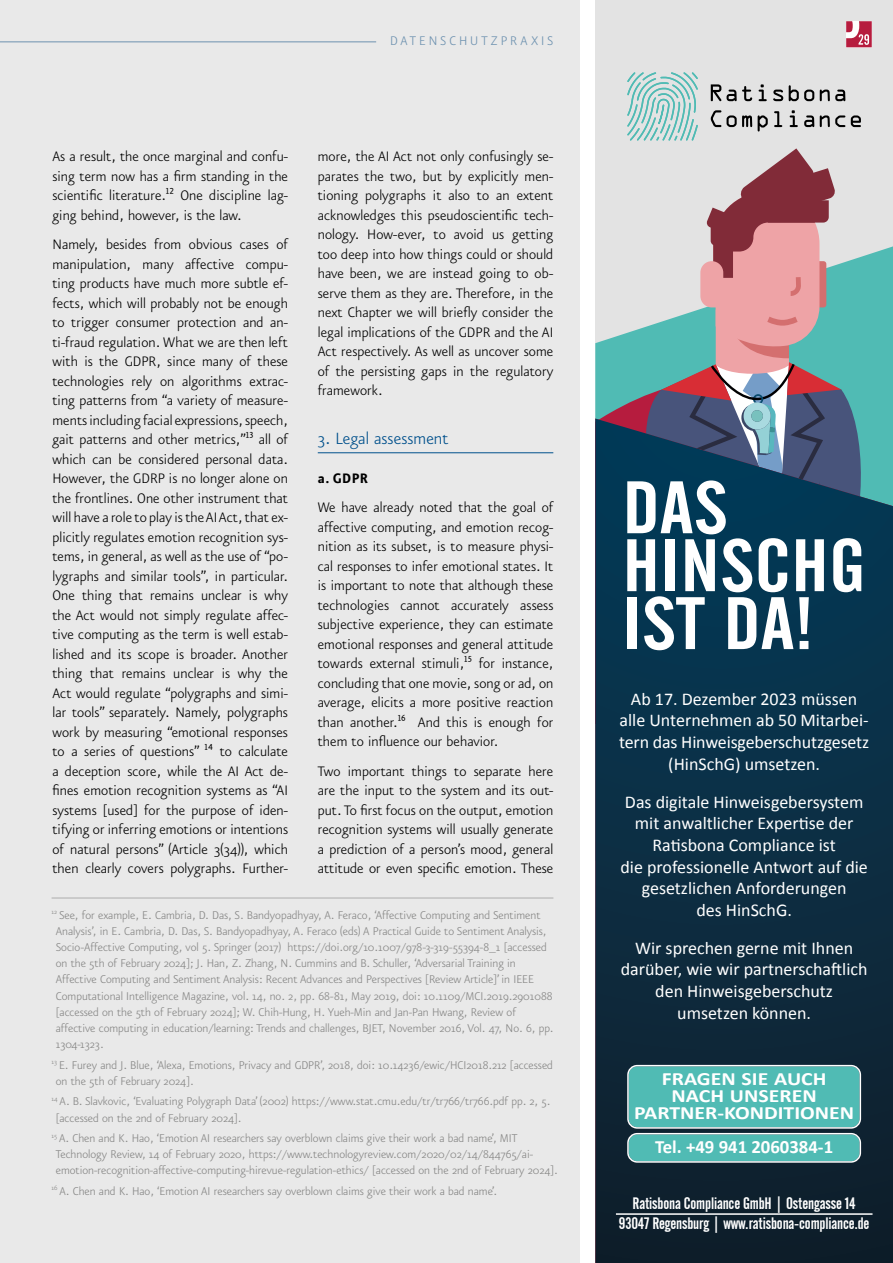
<style>
.page{position:relative;width:893px;height:1263px;background:#fff}
.page>*{position:absolute;margin:0;border:0;box-sizing:border-box;transform-origin:0 0}
.t1{font:73.5px/57.9px "Alternate Gothic No 2 BT";letter-spacing:.01em;color:#fff;scale:1.16 1}
.t2{font:300 19.5px "Eureka Sans Pro";letter-spacing:.005em;color:#00508c}
.t3{font:700 18.75px/17.1px "Calibri";color:#fff;text-align:center;scale:1.16 1}
.t4{font:700 18.75px "Calibri";color:#fff}
.t5{font:18px/21.6px "Calibri";color:#fff;text-align:center}
.t6{font:300 16.5px/19.5px "Eureka Sans Pro";letter-spacing:.005em;color:#000;text-align:justify}
.t7{font:16.5px/19.8px "Alternate Gothic No 2 BT";letter-spacing:-.01em;color:#fff;text-align:center}
.t8{font:700 16.5px "Eureka Sans";color:#000}
.t9{font:300 15px "Eureka Sans";letter-spacing:.2em;color:#6e92b0}
.t10{font:300 13.5px/16.2px "Eureka Sans Pro";color:#878786}
</style>
<div class="page">
<div style="left:0;top:0;width:579px;height:1263px;background:#e9e9e9"></div>
<div style="left:595px;top:0;width:298px;height:1019px;background:#e3e3e3"></div>
<svg style="left:595px;top:246px;width:298px;height:173px;fill:#50bbb4"></svg>
<svg style="left:634px;top:148px;width:227px;height:271px"></svg>
<svg style="left:595px;top:419px;width:298px;height:844px;background:#0e3147"></svg>
<hr style="left:616px;top:1213px;width:256px;height:2px;background:#fff">
<svg style="left:627px;top:1065px;width:234px;height:98px;background:#57b5b0"></svg>
<svg style="left:846px;top:21px;width:26px;height:26px"></svg>
<svg style="left:627px;top:72px;width:71px;height:69px"></svg>
<svg style="left:711px;top:84px;width:10px;height:17px"></svg>
<svg style="left:727px;top:86px;width:25px;height:15px"></svg>
<svg style="left:759px;top:84px;width:8px;height:17px"></svg>
<svg style="left:773px;top:90px;width:10px;height:11px"></svg>
<svg style="left:789px;top:85px;width:25px;height:16px"></svg>
<svg style="left:820px;top:90px;width:25px;height:11px"></svg>
<svg style="left:711px;top:110px;width:41px;height:17px"></svg>
<svg style="left:758px;top:115px;width:10px;height:16px"></svg>
<svg style="left:774px;top:111px;width:8px;height:16px"></svg>
<svg style="left:790px;top:110px;width:8px;height:17px"></svg>
<svg style="left:804px;top:115px;width:10px;height:12px"></svg>
<svg style="left:820px;top:115px;width:25px;height:12px"></svg>
<svg style="left:851px;top:115px;width:10px;height:12px"></svg>
<hr style="left:318px;top:452px;width:235px;height:1px;background:#00508c">
<hr style="left:0;top:42px;width:376px;height:1px;background:#6e92b0">
<hr style="left:52px;top:898px;width:501px;height:1px;background:#878786">
<p class="t9" style="left:390px;top:34px;width:165px">DATENSCHUTZPRAXIS</p>
<p class="t6" style="left:52px;top:147px;width:237px">As a result, the once marginal and confu&shy;sing term now has a firm standing in the scientific literature.¹² One discipline lag&shy;ging behind, however, is the law.</p>
<p class="t6" style="left:52px;top:235px;width:237px">Namely, besides from obvious cases of manipulation, many affective compu&shy;ting products have much more subtle ef&shy;fects, which will probably not be enough to trigger consumer protection and an&shy;ti-fraud regulation. What we are then left with is the GDPR, since many of these technologies rely on algorithms extrac&shy;ting patterns from “a variety of measure&shy;ments including facial expressions, speech, gait patterns and other metrics,”¹³ all of which can be considered personal data.<br>However, the GDRP is no longer alone on the frontlines. One other instrument that will have a role to play is the AI Act, that ex&shy;plicitly regulates emotion recognition sys&shy;tems, in general, as well as the use of “po&shy;lygraphs and similar tools”, in particular.<br>One thing that remains unclear is why the Act would not simply regulate affec&shy;tive computing as the term is well estab&shy;lished and its scope is broader. Another thing that remains unclear is why the Act would regulate “polygraphs and simi&shy;lar tools” separately. Namely, polygraphs work by measuring “emotional responses to a series of questions” ¹⁴ to calculate a deception score, while the AI Act de&shy;fines emotion recognition systems as “AI systems [used] for the purpose of iden&shy;tifying or inferring emotions or intentions of natural persons” (Article 3(34)), which then clearly covers polygraphs. Further-</p>
<p class="t6" style="left:318px;top:147px;width:237px">more, the AI Act not only confusingly se&shy;parates the two, but by explicitly men&shy;tioning polygraphs it also to an extent acknowledges this pseudoscientific tech&shy;nology. How-ever, to avoid us getting too deep into how things could or should have been, we are instead going to ob&shy;serve them as they are. Therefore, in the next Chapter we will briefly consider the legal implications of the GDPR and the AI Act respectively. As well as uncover some of the persisting gaps in the regulatory framework.</p>
<p class="t2" style="left:318px;top:428px;width:132px">3. Legal assessment</p>
<p class="t8" style="left:318px;top:470px;width:52px">a. GDPR</p>
<p class="t6" style="left:318px;top:498px;width:237px">We have already noted that the goal of affective computing, and emotion recog&shy;nition as its subset, is to measure physi&shy;cal responses to infer emotional states. It is important to note that although these technologies cannot accurately assess subjective experience, they can estimate emotional responses and general attitude towards external stimuli,¹⁵ for instance, concluding that one movie, song or ad, on average, elicits a more positive reaction than another.¹⁶ And this is enough for them to influence our behavior.</p>
<p class="t6" style="left:318px;top:761px;width:237px">Two important things to separate here are the input to the system and its out&shy;put. To first focus on the output, emotion recognition systems will usually generate a prediction of a person’s mood, general attitude or even specific emotion. These</p>
<p class="t10" style="left:56px;top:907px;width:499px;text-indent:-4px"><sup>12</sup> See, for example, E. Cambria, D. Das, S. Bandyopadhyay, A. Feraco, ‘Affective Computing and Sentiment Analysis’, in E. Cambria, D. Das, S. Bandyopadhyay, A. Feraco (eds) A Practical Guide to Sentiment Analysis, Socio-Affective Computing, vol 5. Springer (2017) https://doi.org/10.1007/978-3-319-55394-8_1 [accessed on the 5th of February 2024]; J. Han, Z. Zhang, N. Cummins and B. Schuller, ‘Adversarial Training in Affective Computing and Sentiment Analysis: Recent Advances and Perspectives [Review Article]’ in IEEE Computational Intelligence Magazine, vol. 14, no. 2, pp. 68-81, May 2019, doi: 10.1109/MCI.2019.2901088 [accessed on the 5th of February 2024]; W. Chih-Hung, H. Yueh-Min and Jan-Pan Hwang, Review of affective computing in education/learning: Trends and challenges, BJET, November 2016, Vol. 47, No. 6, pp.<br>1304-1323.</p>
<p class="t10" style="left:56px;top:1057px;width:499px;text-indent:-4px"><sup>13</sup> E. Furey and J. Blue, ‘Alexa, Emotions, Privacy and GDPR’, 2018, doi: 10.14236/ewic/HCI2018.212 [accessed on the 5th of February 2024].</p>
<p class="t10" style="left:56px;top:1094px;width:496px;text-indent:-4px"><sup>14</sup> A. B. Slavkovic, ‘Evaluating Polygraph Data’ (2002) https://www.stat.cmu.edu/tr/tr766/tr766.pdf pp. 2, 5. [accessed on the 2nd of February 2024].</p>
<p class="t10" style="left:56px;top:1130px;width:504px;text-indent:-4px"><sup>15</sup> A. Chen and K. Hao, ‘Emotion AI researchers say overblown claims give their work a bad name’, MIT<br>Technology Review, 14 of February 2020, https://www.technologyreview.com/2020/02/14/844765/ai&shy;emotion-recognition-affective-computing-hirevue-regulation-ethics/ [accessed on the 2nd of February 2024].</p>
<p class="t10" style="left:52px;top:1183px;width:447px"><sup>16</sup> A. Chen and K. Hao, ‘Emotion AI researchers say overblown claims give their work a bad name’.</p>
<h1 class="t1" style="left:622px;top:480px;width:211px">DAS<br>HINSCHG<br>IST DA!</h1>
<p class="t5" style="left:619px;top:688px;width:252px">Ab 17. Dezember 2023 müssen alle Unternehmen ab 50 Mitarbei&shy;tern das Hinweisgeberschutzgesetz (HinSchG) umsetzen.</p>
<p class="t5" style="left:620px;top:791px;width:249px">Das digitale Hinweisgebersystem mit anwaltlicher Expertise der<br>Ratisbona Compliance ist<br>die professionelle Antwort auf die gesetzlichen Anforderungen<br>des HinSchG.</p>
<p class="t5" style="left:621px;top:937px;width:248px">Wir sprechen gerne mit Ihnen darüber, wie wir partnerschaftlich den Hinweisgeberschutz umsetzen können.</p>
<p class="t3" style="left:634px;top:1070px;width:191px">FRAGEN SIE AUCH<br>NACH UNSEREN<br>PARTNER-KONDITIONEN</p>
<p class="t4" style="left:655px;top:1135px;width:180px">Tel. +49 941 2060384-1</p>
<p class="t7" style="left:619px;top:1194px;width:252px">Ratisbona Compliance GmbH | Ostengasse 14<br>93047 Regensburg | www.ratisbona-compliance.de</p>
</div>
